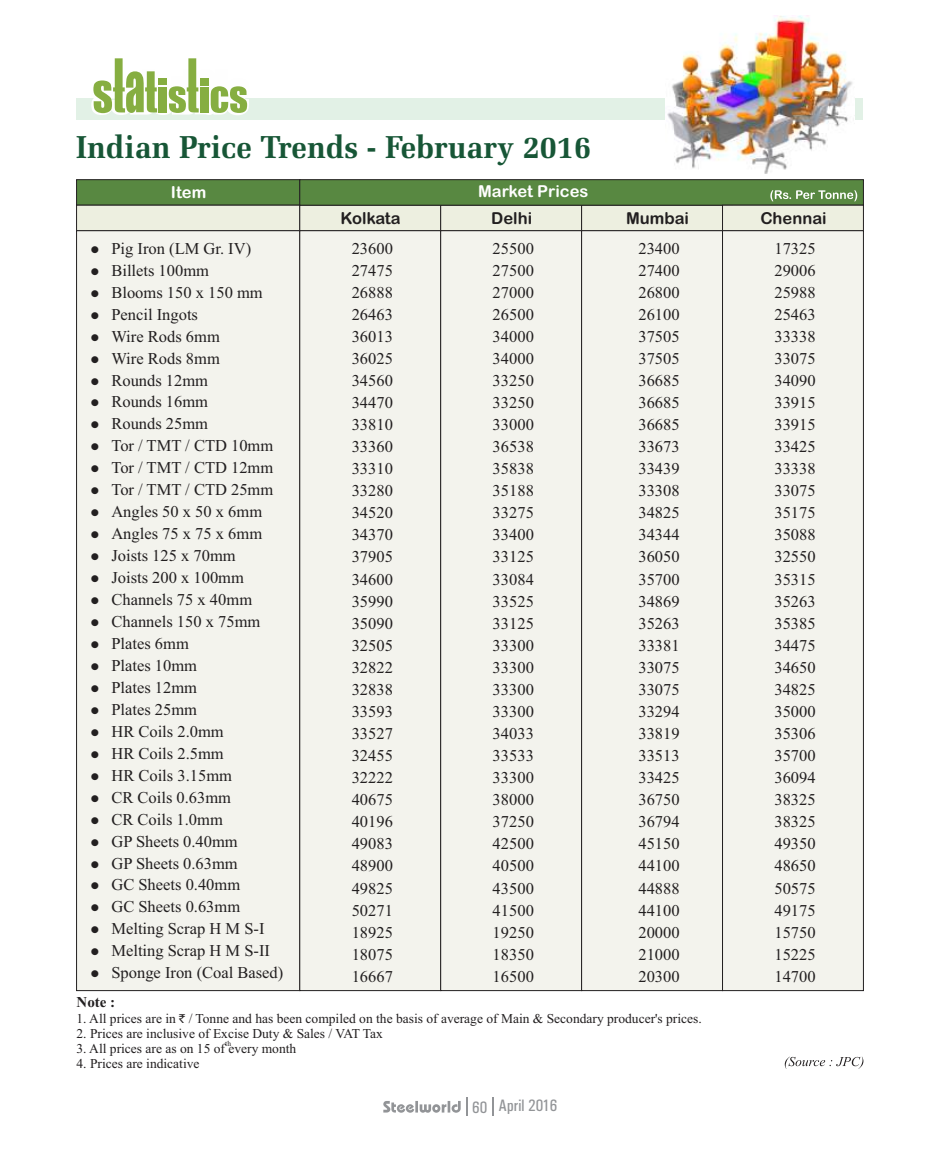
<style>
.page{position:relative;width:940px;height:1174px;background:#fff}
.page>*{position:absolute;margin:0;border:0;box-sizing:border-box;transform-origin:0 0}
.t1{font:700 31.95px "Zapf Elliptical 711 BT";color:#175636}
.t2{font:16.65px "Univers Condensed";color:#929497}
.t3{font:16.5px/22px "Times New Roman";color:#221f20;text-align:justify}
.t4{font:16.5px "Arial Rounded MT Bold";color:#221f20}
.t5{font:16.5px "Arial Rounded MT Bold";color:#fefefe}
.t6{font:700 15px "Times New Roman";color:#221f20}
.t7{font:13.5px "Times New Roman";color:#221f20}
.t8{font:7.5px "Times New Roman";color:#221f20}
.s1{font-family:"Rupee Foradian";font-size:12px}
</style>
<div class="page">
<svg style="left:785px;top:1056px;width:78px;height:13px"></svg>
<div style="left:76px;top:231px;width:223px;height:760px;background:#f3f3ed"></div>
<div style="left:299px;top:231px;width:141px;height:760px;background:#f3f3ed"></div>
<div style="left:440px;top:231px;width:141px;height:760px;background:#f3f3ed"></div>
<div style="left:581px;top:231px;width:141px;height:760px;background:#f3f3ed"></div>
<div style="left:722px;top:231px;width:141px;height:760px;background:#f3f3ed"></div>
<svg style="left:76px;top:179px;width:787px;height:52px;background:#9bb18a"></svg>
<div style="left:77px;top:98px;width:786px;height:21px;background:#e2f1e6"></div>
<svg style="left:91px;top:58px;width:158px;height:57px"></svg>
<div style="left:158px;top:87px;width:8px;height:25px;background:#86ae41"></div>
<img style="left:665px;top:16px;width:190px;height:157px">
<svg style="left:383px;top:1097px;width:84px;height:19px"></svg>
<svg style="left:492px;top:1097px;width:1px;height:19px"></svg>
<h1 class="t1" style="left:76px;top:134px;width:517px">Indian Price Trends - February 2016</h1>
<p class="t5" style="left:171px;top:186px;width:37px">Item</p>
<p class="t5" style="left:478px;top:185px;width:112px">Market Prices</p>
<p class="t4" style="left:341px;top:212px;width:61px">Kolkata</p>
<p class="t4" style="left:491px;top:212px;width:42px">Delhi</p>
<p class="t4" style="left:626px;top:212px;width:64px">Mumbai</p>
<p class="t4" style="left:760px;top:212px;width:68px">Chennai</p>
<p class="t3" style="left:90px;top:239px;width:162px">● Pig Iron (LM Gr. IV)</p>
<p class="t3" style="left:90px;top:261px;width:120px">● Billets 100mm</p>
<p class="t3" style="left:90px;top:283px;width:174px">● Blooms 150 x 150 mm</p>
<p class="t3" style="left:90px;top:305px;width:109px">● Pencil Ingots</p>
<p class="t3" style="left:90px;top:327px;width:131px">● Wire Rods 6mm</p>
<p class="t3" style="left:90px;top:348px;width:131px">● Wire Rods 8mm</p>
<p class="t3" style="left:90px;top:370px;width:119px">● Rounds 12mm</p>
<p class="t3" style="left:90px;top:392px;width:119px">● Rounds 16mm</p>
<p class="t3" style="left:90px;top:414px;width:119px">● Rounds 25mm</p>
<p class="t3" style="left:90px;top:436px;width:184px">● Tor / TMT / CTD 10mm</p>
<p class="t3" style="left:90px;top:458px;width:184px">● Tor / TMT / CTD 12mm</p>
<p class="t3" style="left:90px;top:480px;width:184px">● Tor / TMT / CTD 25mm</p>
<p class="t3" style="left:90px;top:502px;width:173px">● Angles 50 x 50 x 6mm</p>
<p class="t3" style="left:90px;top:524px;width:173px">● Angles 75 x 75 x 6mm</p>
<p class="t3" style="left:90px;top:546px;width:147px">● Joists 125 x 70mm</p>
<p class="t3" style="left:90px;top:568px;width:155px">● Joists 200 x 100mm</p>
<p class="t3" style="left:90px;top:590px;width:163px">● Channels 75 x 40mm</p>
<p class="t3" style="left:90px;top:612px;width:171px">● Channels 150 x 75mm</p>
<p class="t3" style="left:90px;top:634px;width:100px">● Plates 6mm</p>
<p class="t3" style="left:90px;top:656px;width:108px">● Plates 10mm</p>
<p class="t3" style="left:90px;top:678px;width:108px">● Plates 12mm</p>
<p class="t3" style="left:90px;top:700px;width:108px">● Plates 25mm</p>
<p class="t3" style="left:90px;top:722px;width:135px">● HR Coils 2.0mm</p>
<p class="t3" style="left:90px;top:743px;width:135px">● HR Coils 2.5mm</p>
<p class="t3" style="left:90px;top:765px;width:143px">● HR Coils 3.15mm</p>
<p class="t3" style="left:90px;top:787px;width:142px">● CR Coils 0.63mm</p>
<p class="t3" style="left:90px;top:809px;width:134px">● CR Coils 1.0mm</p>
<p class="t3" style="left:90px;top:831px;width:149px">● GP Sheets 0.40mm</p>
<p class="t3" style="left:90px;top:853px;width:149px">● GP Sheets 0.63mm</p>
<p class="t3" style="left:90px;top:875px;width:151px">● GC Sheets 0.40mm</p>
<p class="t3" style="left:90px;top:897px;width:151px">● GC Sheets 0.63mm</p>
<p class="t3" style="left:90px;top:919px;width:176px">● Melting Scrap H M S-I</p>
<p class="t3" style="left:90px;top:941px;width:181px">● Melting Scrap H M S-II</p>
<p class="t3" style="left:90px;top:963px;width:194px">● Sponge Iron (Coal Based)</p>
<p class="t3" style="left:352px;top:238px;width:43px">23600<br>27475<br>26888<br>26463<br>36013<br>36025<br>34560<br>34470<br>33810<br>33360<br>33310<br>33280<br>34520<br>34370<br>37905<br>34600<br>35990<br>35090<br>32505<br>32822<br>32838<br>33593<br>33527<br>32455<br>32222<br>40675<br>40196<br>49083<br>48900<br>49825<br>50271<br>18925<br>18075<br>16667</p>
<p class="t3" style="left:492px;top:238px;width:43px">25500<br>27500<br>27000<br>26500<br>34000<br>34000<br>33250<br>33250<br>33000<br>36538<br>35838<br>35188<br>33275<br>33400<br>33125<br>33084<br>33525<br>33125<br>33300<br>33300<br>33300<br>33300<br>34033<br>33533<br>33300<br>38000<br>37250<br>42500<br>40500<br>43500<br>41500<br>19250<br>18350<br>16500</p>
<p class="t3" style="left:638px;top:238px;width:43px">23400<br>27400<br>26800<br>26100<br>37505<br>37505<br>36685<br>36685<br>36685<br>33673<br>33439<br>33308<br>34825<br>34344<br>36050<br>35700<br>34869<br>35263<br>33381<br>33075<br>33075<br>33294<br>33819<br>33513<br>33425<br>36750<br>36794<br>45150<br>44100<br>44888<br>44100<br>20000<br>21000<br>20300</p>
<p class="t3" style="left:774px;top:238px;width:43px">17325<br>29006<br>25988<br>25463<br>33338<br>33075<br>34090<br>33915<br>33915<br>33425<br>33338<br>33075<br>35175<br>35088<br>32550<br>35315<br>35263<br>35385<br>34475<br>34650<br>34825<br>35000<br>35306<br>35700<br>36094<br>38325<br>38325<br>49350<br>48650<br>50575<br>49175<br>15750<br>15225<br>14700</p>
<p class="t6" style="left:77px;top:996px;width:40px">Note :</p>
<p class="t7" style="left:77px;top:1014px;width:627px">1. All prices are in <span class="s1">`</span> / Tonne and has been compiled on the basis of average of Main &amp; Secondary producer's prices.</p>
<p class="t7" style="left:77px;top:1029px;width:308px">2. Prices are inclusive of Excise Duty &amp; Sales / VAT Tax</p>
<p class="t7" style="left:77px;top:1043px;width:221px">3. All prices are as on 15 of every month</p>
<p class="t7" style="left:77px;top:1058px;width:124px">4. Prices are indicative</p>
<p class="t8" style="left:225px;top:1041px;width:7px">th</p>
<p class="t2" style="left:472px;top:1099px;width:87px">60 April 2016</p>
</div>
